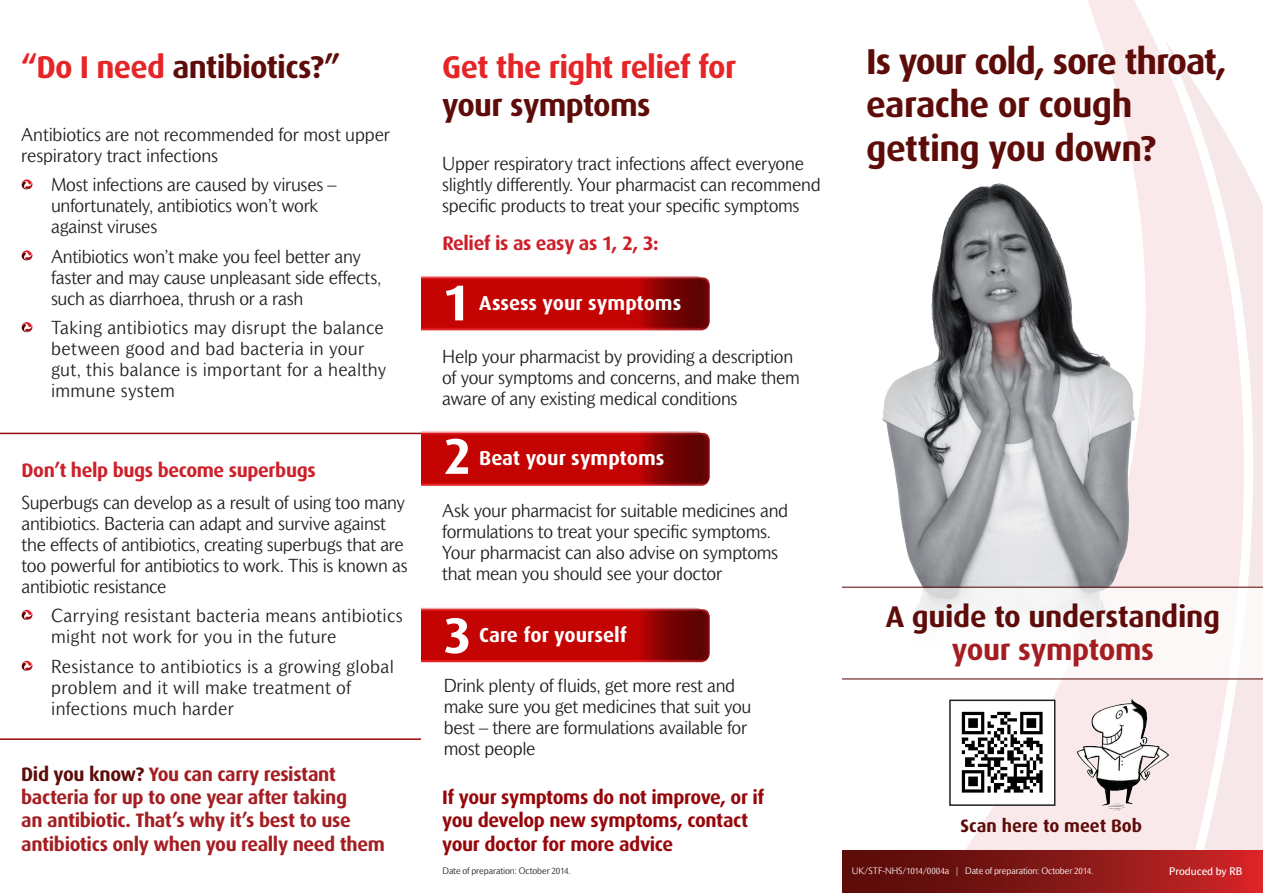
<style>
.page{position:relative;width:1263px;height:893px;background:#fff}
.page>*{position:absolute;margin:0;border:0;box-sizing:border-box;transform-origin:0 0}
.Body_copy{font:700 50.4px "Dax";color:#fff}
.Main_Title{font:700 36px/43.2px "Dax";letter-spacing:-.03em;color:#5d0c0a}
.Body_copy-2{font:700 31.5px "Dax";letter-spacing:-.02em;color:#5d0c0a}
.Body_copy-3{font:700 31.5px "Dax";letter-spacing:-.025em;color:#e52527}
.Main_Title-2{font:700 30px "Dax";letter-spacing:-.01em;color:#5d0c0a}
.Main_Title-3{font:700 30px "Dax";letter-spacing:-.01em;color:#a41d21}
.Body_copy-4{font:700 20.1px "Dax";color:#fff}
.Body_copy-5{font:700 19.5px/23.4px "Dax";letter-spacing:-.02em;color:#a41d21}
.Body_copy-6{font:700 19.5px "Dax";letter-spacing:-.02em;color:#97060a}
.Body_copy-7{font:700 19.5px "Dax";letter-spacing:-.02em;color:#cd202a}
.Body_copy-8{font:300 18px/21px "Mahsuri Sans MT Pro";letter-spacing:-.015em;color:#231f20}
.Body_copy-9{font:300 18px/21px "Mahsuri Sans MT Pro";letter-spacing:.015em;color:#231f20}
.Body_copy-10{font:300 18px/21px "Mahsuri Sans MT Pro";letter-spacing:.02em;color:#231f20}
.Body_copy-11{font:700 18px "Dax";color:#5d0c0a}
.t1{font:10.5px "Mahsuri Sans MT Pro";color:#fff}
.Body_copy-12{font:300 9px "Mahsuri Sans MT Pro";letter-spacing:-.01em;color:#fff}
.Body_copy-13{font:300 9px "Mahsuri Sans MT Pro";letter-spacing:-.01em;color:#231f20}
.s1{color:#e52527}
.s2{color:#5d0c0a}
</style>
<div class="page">
<svg style="left:949px;top:0;width:314px;height:850px;fill:#fae9ea"></svg>
<img style="left:952px;top:703px;width:92px;height:100px">
<svg style="left:421px;top:431px;width:289px;height:55px;background:#b80d0d"></svg>
<svg style="left:422px;top:608px;width:288px;height:54px;background:#b60808"></svg>
<img style="left:882px;top:153px;width:293px;height:433px">
<svg style="left:842px;top:586px;width:421px;height:94px"></svg>
<svg style="left:842px;top:850px;width:421px;height:43px;background:#8a1716"></svg>
<svg style="left:0;top:432px;width:422px;height:308px"></svg>
<svg style="left:22px;top:179px;width:10px;height:11px"></svg>
<svg style="left:22px;top:250px;width:10px;height:11px"></svg>
<svg style="left:22px;top:322px;width:10px;height:10px"></svg>
<svg style="left:421px;top:276px;width:289px;height:54px;background:#b70909"></svg>
<svg style="left:22px;top:610px;width:10px;height:10px"></svg>
<svg style="left:22px;top:661px;width:10px;height:10px"></svg>
<div style="left:949px;top:700px;width:106px;height:106px;border:2px solid #231f20"></div>
<img style="left:1044px;top:683px;width:157px;height:146px">
<p class="Body_copy-2" style="left:21px;top:50px;width:321px"><span class="s1">“Do I need</span> antibiotics?”</p>
<p class="Body_copy-8" style="left:21px;top:124px;width:370px">Antibiotics are not recommended for most upper respiratory tract infections</p>
<p class="Body_copy-8" style="left:51px;top:174px;width:287px">Most infections are caused by viruses –</p>
<p class="Body_copy-8" style="left:51px;top:195px;width:269px">unfortunately, antibiotics won’t work against viruses</p>
<p class="Body_copy-8" style="left:51px;top:246px;width:332px">Antibiotics won’t make you feel better any faster and may cause unpleasant side effects, such as diarrhoea, thrush or a rash</p>
<p class="Body_copy-9" style="left:51px;top:317px;width:337px">Taking antibiotics may disrupt the balance between good and bad bacteria in your gut, this balance is important for a healthy immune system</p>
<p class="Body_copy-7" style="left:21px;top:459px;width:296px">Don’t help bugs become superbugs</p>
<p class="Body_copy-8" style="left:21px;top:492px;width:388px">Superbugs can develop as a result of using too many antibiotics. Bacteria can adapt and survive against the effects of antibiotics, creating superbugs that are too powerful for antibiotics to work. This is known as antibiotic resistance</p>
<p class="Body_copy-10" style="left:51px;top:605px;width:353px">Carrying resistant bacteria means antibiotics might not work for you in the future</p>
<p class="Body_copy-9" style="left:51px;top:656px;width:344px">Resistance to antibiotics is a growing global problem and it will make treatment of infections much harder</p>
<p class="Body_copy-5" style="left:21px;top:762px;width:365px"><span class="s2">Did you know?</span> You can carry resistant bacteria for up to one year after taking<br>an antibiotic. That’s why it’s best to use antibiotics only when you really need them</p>
<p class="Body_copy-3" style="left:442px;top:50px;width:296px">Get the right relief for</p>
<p class="Body_copy-2" style="left:442px;top:87px;width:210px">your symptoms</p>
<p class="Body_copy-8" style="left:442px;top:153px;width:380px">Upper respiratory tract infections affect everyone slightly differently. Your pharmacist can recommend specific products to treat your specific symptoms</p>
<p class="Body_copy-7" style="left:442px;top:232px;width:218px">Relief is as easy as 1, 2, 3:</p>
<p class="Body_copy" style="left:442px;top:274px;width:30px">1</p>
<p class="Body_copy-8" style="left:442px;top:346px;width:359px">Help your pharmacist by providing a description of your symptoms and concerns, and make them aware of any existing medical conditions</p>
<p class="Body_copy-4" style="left:479px;top:291px;width:204px">Assess your symptoms</p>
<p class="Body_copy" style="left:443px;top:428px;width:30px">2</p>
<p class="Body_copy-4" style="left:479px;top:447px;width:187px">Beat your symptoms</p>
<p class="Body_copy-8" style="left:442px;top:500px;width:347px">Ask your pharmacist for suitable medicines and formulations to treat your specific symptoms.<br>Your pharmacist can also advise on symptoms that mean you should see your doctor</p>
<p class="Body_copy" style="left:443px;top:607px;width:30px">3</p>
<p class="Body_copy-4" style="left:479px;top:624px;width:149px">Care for yourself</p>
<p class="Body_copy-8" style="left:444px;top:675px;width:309px">Drink plenty of fluids, get more rest and make sure you get medicines that suit you best – there are formulations available for most people</p>
<p class="Main_Title" style="left:866px;top:40px;width:362px">Is your cold, sore throat, earache or cough getting you down?</p>
<p class="Main_Title-2" style="left:886px;top:599px;width:336px">A guide to understanding</p>
<p class="Main_Title-3" style="left:952px;top:632px;width:204px">your symptoms</p>
<p class="Body_copy-6" style="left:442px;top:786px;width:324px">If your symptoms do not improve, or if</p>
<p class="Body_copy-6" style="left:442px;top:809px;width:307px">you develop new symptoms, contact</p>
<p class="Body_copy-6" style="left:442px;top:833px;width:232px">your doctor for more advice</p>
<p class="Body_copy-13" style="left:443px;top:865px;width:130px">Date of preparation: October 2014.</p>
<p class="Body_copy-12" style="left:852px;top:865px;width:243px">UK/STF-NHS/1014/0004a | Date of preparation: October 2014.</p>
<p class="Body_copy-11" style="left:960px;top:816px;width:183px">Scan here to meet Bob</p>
<p class="t1" style="left:1169px;top:865px;width:75px">Produced by RB</p>
</div>
